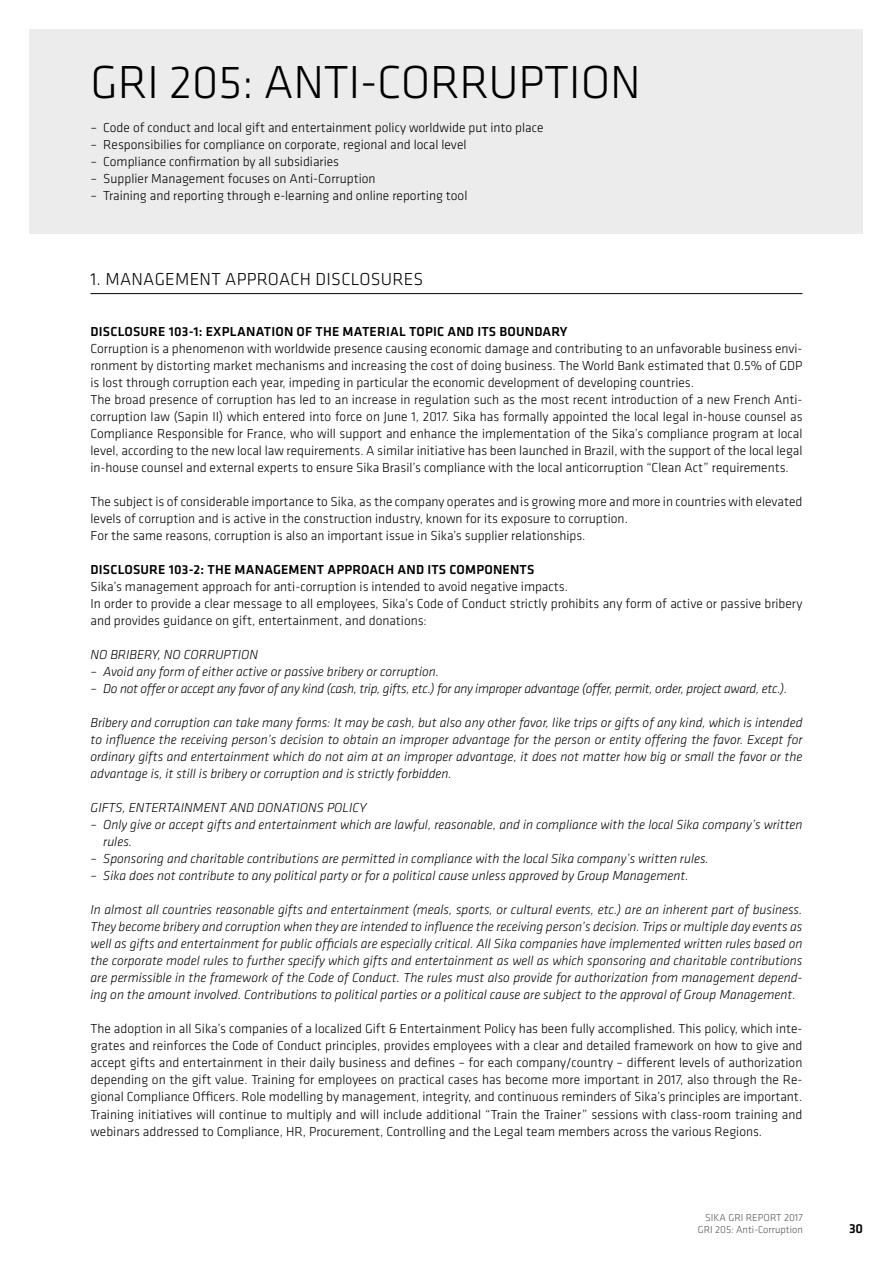
<style>
.page{position:relative;width:893px;height:1263px;background:#fff}
.page>*{position:absolute;margin:0;border:0;box-sizing:border-box;transform-origin:0 0}
.t1{font:300 48px "Klavika";letter-spacing:-.005em;color:#000}
.t2{font:300 18px "Klavika";letter-spacing:.015em;color:#000}
.t3{font:300 13.5px/17px "Klavika";color:#000}
.t4{font:italic 300 13.5px/17px "Klavika";color:#000;text-align:justify}
.t5{font:italic 300 13.5px "Klavika";letter-spacing:-.02em;color:#000}
.t6{font:500 13.5px "Klavika";letter-spacing:.015em;color:#000}
.t7{font:300 10.5px/12.6px "Klavika";color:#565655;text-align:right}
.s1{font-style:normal}
</style>
<div class="page">
<hr style="left:91px;top:293px;width:711px;height:1px;background:#000">
<div style="left:30px;top:30px;width:833px;height:204px;background:#ececec"></div>
<h1 class="t1" style="left:91px;top:53px;width:552px">GRI 205: ANTI-CORRUPTION</h1>
<p class="t3" style="left:91px;top:119px;width:454px">– Code of conduct and local gift and entertainment policy worldwide put into place</p>
<p class="t3" style="left:91px;top:136px;width:378px">– Responsibilies for compliance on corporate, regional and local level</p>
<p class="t3" style="left:91px;top:153px;width:250px">– Compliance confirmation by all subsidiaries</p>
<p class="t3" style="left:91px;top:170px;width:287px">– Supplier Management focuses on Anti-Corruption</p>
<p class="t3" style="left:91px;top:187px;width:378px">– Training and reporting through e-learning and online reporting tool</p>
<h2 class="t2" style="left:91px;top:268px;width:334px">1. MANAGEMENT APPROACH DISCLOSURES</h2>
<p class="t6" style="left:91px;top:322px;width:478px">DISCLOSURE 103-1: EXPLANATION OF THE MATERIAL TOPIC AND ITS BOUNDARY</p>
<p class="t3" style="left:91px;top:340px;width:713px">Corruption is a phenomenon with worldwide presence causing economic damage and contributing to an unfavorable business envi&shy;ronment by distorting market mechanisms and increasing the cost of doing business. The World Bank estimated that 0.5% of GDP is lost through corruption each year, impeding in particular the economic development of developing countries.<br>The broad presence of corruption has led to an increase in regulation such as the most recent introduction of a new French Anti&shy;corruption law (Sapin II) which entered into force on June 1, 2017. Sika has formally appointed the local legal in-house counsel as Compliance Responsible for France, who will support and enhance the implementation of the Sika’s compliance program at local level, according to the new local law requirements. A similar initiative has been launched in Brazil, with the support of the local legal in-house counsel and external experts to ensure Sika Brasil’s compliance with the local anticorruption “Clean Act” requirements.</p>
<p class="t3" style="left:91px;top:493px;width:713px">The subject is of considerable importance to Sika, as the company operates and is growing more and more in countries with elevated levels of corruption and is active in the construction industry, known for its exposure to corruption.<br>For the same reasons, corruption is also an important issue in Sika’s supplier relationships.</p>
<p class="t6" style="left:91px;top:560px;width:445px">DISCLOSURE 103-2: THE MANAGEMENT APPROACH AND ITS COMPONENTS</p>
<p class="t3" style="left:91px;top:578px;width:713px">Sika’s management approach for anti-corruption is intended to avoid negative impacts.<br>In order to provide a clear message to all employees, Sika’s Code of Conduct strictly prohibits any form of active or passive bribery and provides guidance on gift, entertainment, and donations:</p>
<p class="t4" style="left:91px;top:646px;width:169px">NO BRIBERY, NO CORRUPTION</p>
<p class="t4" style="left:91px;top:663px;width:350px"><span class="s1">–</span> Avoid any form of either active or passive bribery or corruption.</p>
<p class="t5" style="left:91px;top:680px;width:698px"><span class="s1">–</span> Do not offer or accept any favor of any kind (cash, trip, gifts, etc.) for any improper advantage (offer, permit, order, project award, etc.).</p>
<p class="t4" style="left:91px;top:714px;width:713px">Bribery and corruption can take many forms: It may be cash, but also any other favor, like trips or gifts of any kind, which is intended to influence the receiving person’s decision to obtain an improper advantage for the person or entity offering the favor. Except for ordinary gifts and entertainment which do not aim at an improper advantage, it does not matter how big or small the favor or the advantage is, it still is bribery or corruption and is strictly forbidden.</p>
<p class="t4" style="left:91px;top:799px;width:277px">GIFTS, ENTERTAINMENT AND DONATIONS POLICY</p>
<p class="t4" style="left:103px;top:816px;width:701px;text-indent:-13px"><span class="s1">–</span> Only give or accept gifts and entertainment which are lawful, reasonable, and in compliance with the local Sika company’s written rules.</p>
<p class="t4" style="left:91px;top:850px;width:620px"><span class="s1">–</span> Sponsoring and charitable contributions are permitted in compliance with the local Sika company’s written rules.</p>
<p class="t4" style="left:91px;top:867px;width:600px"><span class="s1">–</span> Sika does not contribute to any political party or for a political cause unless approved by Group Management.</p>
<p class="t4" style="left:91px;top:901px;width:713px">In almost all countries reasonable gifts and entertainment (meals, sports, or cultural events, etc.) are an inherent part of business.<br>They become bribery and corruption when they are intended to influence the receiving person’s decision. Trips or multiple day events as well as gifts and entertainment for public officials are especially critical. All Sika companies have implemented written rules based on the corporate model rules to further specify which gifts and entertainment as well as which sponsoring and charitable contributions are permissible in the framework of the Code of Conduct. The rules must also provide for authorization from management depend&shy;ing on the amount involved. Contributions to political parties or a political cause are subject to the approval of Group Management<span class="s1">.</span></p>
<p class="t3" style="left:91px;top:1020px;width:713px;text-align:justify">The adoption in all Sika’s companies of a localized Gift &amp; Entertainment Policy has been fully accomplished. This policy, which inte&shy;grates and reinforces the Code of Conduct principles, provides employees with a clear and detailed framework on how to give and accept gifts and entertainment in their daily business and defines – for each company/country – different levels of authorization depending on the gift value. Training for employees on practical cases has become more important in 2017, also through the Re&shy;gional Compliance Officers. Role modelling by management, integrity, and continuous reminders of Sika’s principles are important.<br>Training initiatives will continue to multiply and will include additional “Train the Trainer” sessions with class-room training and webinars addressed to Compliance, HR, Procurement, Controlling and the Legal team members across the various Regions.</p>
<p class="t7" style="left:698px;top:1211px;width:107px">SIKA GRI REPORT 2017<br>GRI 205: Anti-Corruption</p>
<p class="t6" style="left:849px;top:1219px;width:16px">30</p>
</div>
